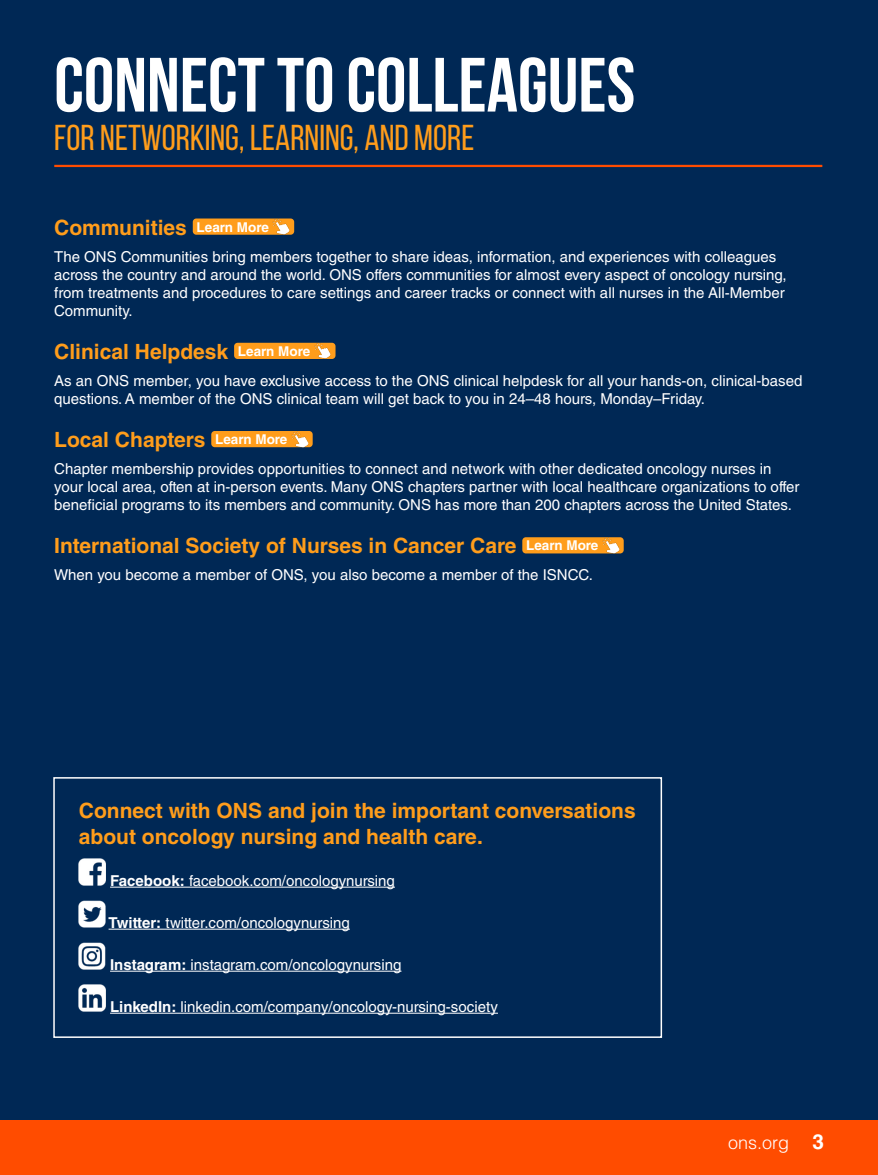
<style>
.page{position:relative;width:878px;height:1175px;background:#fff}
.page>*{position:absolute;margin:0;border:0;box-sizing:border-box;transform-origin:0 0}
.t1{font:700 76.65px "Bebas Neue";color:#fff}
.t2{font:36px "Bebas Neue";color:#ff9d1b}
.t3{font:700 21px/25.2px "Helvetica LT Std";color:#ff9d1b}
.t4{font:300 18px "Helvetica LT Std";color:#fff}
.t5{font:15px/18px "Helvetica LT Std";color:#fff}
.t6{font:700 13.5px "Helvetica LT Std";color:#fff}
.s1{font-weight:700}
.s2{font-weight:700;font-size:20.85px}
</style>
<div class="page">
<div style="left:0;top:0;width:878px;height:1174px;background:#002855"></div>
<div style="left:0;top:1120px;width:878px;height:54px;background:#ff4c00"></div>
<div style="left:193px;top:218px;width:101px;height:17px;background:#ff9d1b;border-radius:4px"></div>
<img style="left:273px;top:218px;width:16px;height:17px">
<div style="left:234px;top:343px;width:101px;height:16px;background:#ff9d1b;border-radius:4px"></div>
<img style="left:314px;top:343px;width:17px;height:16px">
<div style="left:211px;top:431px;width:102px;height:16px;background:#ff9d1b;border-radius:4px"></div>
<img style="left:291px;top:431px;width:17px;height:16px">
<div style="left:522px;top:537px;width:101px;height:16px;background:#ff9d1b;border-radius:4px"></div>
<img style="left:602px;top:537px;width:17px;height:16px">
<hr style="left:54px;top:165px;width:768px;height:2px;background:#ff4c00">
<div style="left:53px;top:777px;width:609px;height:260px;border:2px solid #fff"></div>
<hr style="left:110px;top:886px;width:285px;height:1px;background:#fff">
<hr style="left:109px;top:928px;width:241px;height:1px;background:#fff">
<hr style="left:110px;top:970px;width:291px;height:1px;background:#fff">
<hr style="left:110px;top:1012px;width:388px;height:1px;background:#fff">
<img style="left:79px;top:858px;width:27px;height:27px">
<img style="left:79px;top:900px;width:27px;height:27px">
<img style="left:79px;top:942px;width:27px;height:27px">
<img style="left:79px;top:984px;width:27px;height:27px">
<p class="t1" style="left:54px;top:43px;width:582px">CONNECT TO COLLEAGUES</p>
<p class="t2" style="left:54px;top:118px;width:421px">FOR NETWORKING, LEARNING, AND MORE</p>
<p class="t3" style="left:54px;top:214px;width:134px">Communities</p>
<p class="t6" style="left:196px;top:219px;width:74px">Learn More</p>
<p class="t5" style="left:54px;top:247px;width:734px">The ONS Communities bring members together to share ideas, information, and experiences with colleagues across the country and around the world. ONS offers communities for almost every aspect of oncology nursing, from treatments and procedures to care settings and career tracks or connect with all nurses in the All-Member Community.</p>
<p class="t3" style="left:54px;top:339px;width:175px">Clinical Helpdesk</p>
<p class="t6" style="left:238px;top:343px;width:74px">Learn More</p>
<p class="t5" style="left:54px;top:372px;width:749px">As an ONS member, you have exclusive access to the ONS clinical helpdesk for all your hands-on, clinical-based questions. A member of the ONS clinical team will get back to you in 24–48 hours, Monday–Friday.</p>
<p class="t3" style="left:54px;top:427px;width:153px">Local Chapters</p>
<p class="t6" style="left:215px;top:431px;width:74px">Learn More</p>
<p class="t5" style="left:54px;top:460px;width:746px">Chapter membership provides opportunities to connect and network with other dedicated oncology nurses in your local area, often at in-person events. Many ONS chapters partner with local healthcare organizations to offer beneficial programs to its members and community. ONS has more than 200 chapters across the United States.</p>
<p class="t3" style="left:54px;top:533px;width:463px">International Society of Nurses in Cancer Care</p>
<p class="t6" style="left:526px;top:537px;width:74px">Learn More</p>
<p class="t5" style="left:54px;top:566px;width:540px">When you become a member of ONS, you also become a member of the ISNCC.</p>
<p class="t3" style="left:79px;top:798px;width:558px">Connect with ONS and join the important conversations about oncology nursing and health care.</p>
<p class="t5" style="left:110px;top:871px;width:286px"><span class="s1">Facebook:</span> facebook.com/oncologynursing</p>
<p class="t5" style="left:109px;top:913px;width:243px"><span class="s1">Twitter:</span> twitter.com/oncologynursing</p>
<p class="t5" style="left:110px;top:955px;width:293px"><span class="s1">Instagram:</span> instagram.com/oncologynursing</p>
<p class="t5" style="left:110px;top:997px;width:389px"><span class="s1">LinkedIn:</span> linkedin.com/company/oncology-nursing-society</p>
<p class="t4" style="left:728px;top:1131px;width:97px">ons.org <span class="s2">3</span></p>
</div>
